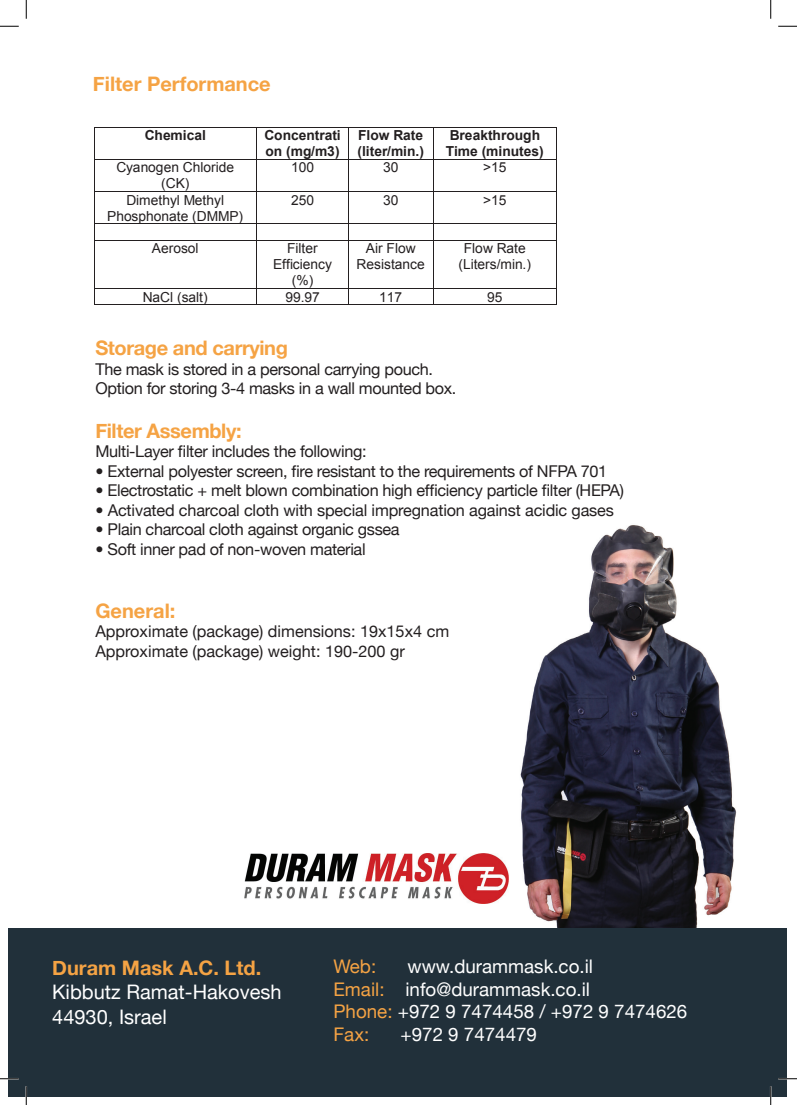
<style>
.page{position:relative;width:797px;height:1105px;background:#fff}
.page>*{position:absolute;margin:0;border:0;box-sizing:border-box;transform-origin:0 0}
.t1{font:700 20px "Helvetica Neue";color:#f5a344}
.t2{font:700 20px "Helvetica Neue";letter-spacing:-.02em;color:#f5a344}
.t3{font:20px/25.5px "Helvetica Neue";color:#fff}
.t4{font:18.75px "Helvetica Neue";color:#fff}
.t5{font:18.75px "Helvetica Neue";color:#f5a344}
.t6{font:16.25px/19.5px "Helvetica Neue";letter-spacing:-.02em;color:#231f20}
.t7{font:16.25px/19.5px "Helvetica Neue";color:#231f20}
.t8{font:13.75px/15.9px "Arial";color:#231f20;text-align:center}
.t9{font:700 13.75px/15.9px "Arial";color:#231f20}
.s1{color:#f5a344}
</style>
<div class="page">
<img style="left:508px;top:525px;width:280px;height:555px">
<div style="left:9px;top:928px;width:778px;height:168px;background:#21303a"></div>
<img style="left:244px;top:853px;width:264px;height:51px">
<hr style="left:94px;top:127px;width:162px;height:1px;background:#231f20">
<hr style="left:257px;top:127px;width:91px;height:1px;background:#231f20">
<hr style="left:349px;top:127px;width:84px;height:1px;background:#231f20">
<hr style="left:433px;top:127px;width:123px;height:1px;background:#231f20">
<hr style="left:94px;top:127px;width:1px;height:32px;background:#231f20">
<hr style="left:256px;top:127px;width:1px;height:32px;background:#231f20">
<hr style="left:348px;top:127px;width:1px;height:32px;background:#231f20">
<hr style="left:433px;top:127px;width:1px;height:32px;background:#231f20">
<hr style="left:556px;top:127px;width:1px;height:32px;background:#231f20">
<hr style="left:94px;top:159px;width:162px;height:1px;background:#231f20">
<hr style="left:257px;top:159px;width:91px;height:1px;background:#231f20">
<hr style="left:349px;top:159px;width:84px;height:1px;background:#231f20">
<hr style="left:433px;top:159px;width:123px;height:1px;background:#231f20">
<hr style="left:94px;top:160px;width:1px;height:31px;background:#231f20">
<hr style="left:256px;top:160px;width:1px;height:31px;background:#231f20">
<hr style="left:348px;top:160px;width:1px;height:31px;background:#231f20">
<hr style="left:433px;top:160px;width:1px;height:31px;background:#231f20">
<hr style="left:556px;top:160px;width:1px;height:31px;background:#231f20">
<hr style="left:94px;top:191px;width:162px;height:1px;background:#231f20">
<hr style="left:257px;top:191px;width:91px;height:1px;background:#231f20">
<hr style="left:349px;top:191px;width:84px;height:1px;background:#231f20">
<hr style="left:433px;top:191px;width:123px;height:1px;background:#231f20">
<hr style="left:94px;top:192px;width:1px;height:32px;background:#231f20">
<hr style="left:256px;top:192px;width:1px;height:32px;background:#231f20">
<hr style="left:348px;top:192px;width:1px;height:32px;background:#231f20">
<hr style="left:433px;top:192px;width:1px;height:32px;background:#231f20">
<hr style="left:556px;top:192px;width:1px;height:32px;background:#231f20">
<hr style="left:94px;top:224px;width:162px;height:1px;background:#231f20">
<hr style="left:257px;top:224px;width:91px;height:1px;background:#231f20">
<hr style="left:349px;top:224px;width:84px;height:1px;background:#231f20">
<hr style="left:433px;top:224px;width:123px;height:1px;background:#231f20">
<svg style="left:94px;top:225px;width:1px;height:15px"></svg>
<hr style="left:94px;top:240px;width:162px;height:1px;background:#231f20">
<svg style="left:256px;top:224px;width:1px;height:17px"></svg>
<hr style="left:257px;top:240px;width:91px;height:1px;background:#231f20">
<svg style="left:348px;top:224px;width:1px;height:17px"></svg>
<hr style="left:349px;top:240px;width:84px;height:1px;background:#231f20">
<svg style="left:433px;top:225px;width:1px;height:15px"></svg>
<hr style="left:433px;top:240px;width:123px;height:1px;background:#231f20">
<svg style="left:556px;top:224px;width:1px;height:17px"></svg>
<hr style="left:94px;top:241px;width:1px;height:47px;background:#231f20">
<hr style="left:256px;top:241px;width:1px;height:47px;background:#231f20">
<hr style="left:348px;top:241px;width:1px;height:47px;background:#231f20">
<hr style="left:433px;top:241px;width:1px;height:47px;background:#231f20">
<hr style="left:556px;top:241px;width:1px;height:47px;background:#231f20">
<hr style="left:94px;top:288px;width:162px;height:1px;background:#231f20">
<hr style="left:257px;top:288px;width:91px;height:1px;background:#231f20">
<hr style="left:349px;top:288px;width:84px;height:1px;background:#231f20">
<hr style="left:433px;top:288px;width:123px;height:1px;background:#231f20">
<svg style="left:94px;top:289px;width:1px;height:16px"></svg>
<hr style="left:94px;top:305px;width:162px;height:1px;background:#231f20">
<svg style="left:256px;top:288px;width:1px;height:17px"></svg>
<hr style="left:257px;top:305px;width:91px;height:1px;background:#231f20">
<svg style="left:348px;top:288px;width:1px;height:17px"></svg>
<hr style="left:349px;top:305px;width:84px;height:1px;background:#231f20">
<svg style="left:433px;top:289px;width:1px;height:16px"></svg>
<hr style="left:433px;top:305px;width:123px;height:1px;background:#231f20">
<svg style="left:556px;top:288px;width:1px;height:17px"></svg>
<svg style="left:0;top:25px;width:19px;height:2px"></svg>
<svg style="left:778px;top:25px;width:19px;height:2px"></svg>
<svg style="left:0;top:1078px;width:19px;height:1px"></svg>
<svg style="left:778px;top:1078px;width:19px;height:1px"></svg>
<svg style="left:25px;top:0;width:2px;height:19px"></svg>
<svg style="left:25px;top:1086px;width:2px;height:19px"></svg>
<svg style="left:770px;top:0;width:1px;height:19px"></svg>
<svg style="left:770px;top:1086px;width:1px;height:19px"></svg>
<p class="t1" style="left:93px;top:71px;width:179px">Filter Performance</p>
<p class="t9" style="left:264px;top:127px;width:78px">Concentrati</p>
<p class="t9" style="left:145px;top:127px;width:63px">Chemical</p>
<p class="t9" style="left:265px;top:143px;width:76px">o n ( m g m/ (3</p>
<p class="t9" style="left:357px;top:127px;width:68px">Flow Rate (liter/min (.</p>
<p class="t9" style="left:446px;top:127px;width:99px">Breakthrough<br>Time (minutes(</p>
<p class="t8" style="left:116px;top:160px;width:119px">Cyanogen Chloride (CK(</p>
<p class="t8" style="left:483px;top:160px;width:25px">&lt;15</p>
<p class="t8" style="left:291px;top:160px;width:24px">100</p>
<p class="t8" style="left:383px;top:160px;width:17px">30</p>
<p class="t8" style="left:107px;top:192px;width:137px">Dimethyl Methyl<br>Phosphonate (DMMP(</p>
<p class="t8" style="left:483px;top:192px;width:25px">&lt;15</p>
<p class="t8" style="left:291px;top:192px;width:24px">250</p>
<p class="t8" style="left:287px;top:241px;width:32px">Filter</p>
<p class="t8" style="left:383px;top:192px;width:17px">30</p>
<p class="t8" style="left:152px;top:241px;width:48px">Aerosol</p>
<p class="t8" style="left:356px;top:241px;width:70px">Air Flow<br>Resistance</p>
<p class="t8" style="left:458px;top:241px;width:74px">Flow Rate (Liters/min (.</p>
<p class="t8" style="left:487px;top:289px;width:17px">95</p>
<p class="t8" style="left:273px;top:256px;width:60px">Efficiency %) (</p>
<p class="t8" style="left:143px;top:289px;width:67px">NaCl (salt(</p>
<p class="t8" style="left:285px;top:289px;width:36px">99.97</p>
<p class="t8" style="left:379px;top:289px;width:24px">117</p>
<p class="t2" style="left:95px;top:336px;width:194px">Storage and carrying</p>
<p class="t6" style="left:95px;top:359px;width:362px">The mask is stored in a personal carrying pouch.<br>Option for storing 3-4 masks in a wall mounted box.</p>
<p class="t2" style="left:95px;top:418px;width:148px">Filter Assembly:</p>
<p class="t6" style="left:95px;top:441px;width:273px">Multi-Layer filter includes the following:</p>
<p class="t6" style="left:95px;top:461px;width:513px">• External polyester screen, fire resistant to the requirements of NFPA 701</p>
<p class="t6" style="left:95px;top:480px;width:530px">• Electrostatic + melt blown combination high efficiency particle filter (HEPA(</p>
<p class="t6" style="left:95px;top:500px;width:520px">• Activated charcoal cloth with special impregnation against acidic gases</p>
<p class="t6" style="left:95px;top:519px;width:306px">• Plain charcoal cloth against organic gssea</p>
<p class="t6" style="left:95px;top:539px;width:272px">• Soft inner pad of non-woven material</p>
<p class="t1" style="left:95px;top:598px;width:81px">General:</p>
<p class="t7" style="left:95px;top:621px;width:355px">Approximate (package) dimensions: 19x15 4x cm<br>Approximate (package) weight: 190-200 gr</p>
<p class="t1" style="left:52px;top:955px;width:210px">Duram Mask A C. . Ltd.</p>
<p class="t3" style="left:52px;top:979px;width:231px">Kibbutz Ramat-Hakovesh<br>44930, Israel</p>
<p class="t5" style="left:333px;top:955px;width:44px">Web:</p>
<p class="t4" style="left:407px;top:955px;width:187px">www.durammask.co i l.</p>
<p class="t4" style="left:405px;top:978px;width:186px">info@durammask.co i l.</p>
<p class="t5" style="left:333px;top:978px;width:53px">Email:</p>
<p class="t4" style="left:333px;top:1000px;width:355px"><span class="s1">Phone:</span> +972 9 7474458 / +972 9 7474626</p>
<p class="t4" style="left:400px;top:1023px;width:138px">+972 9 7474479</p>
<p class="t5" style="left:333px;top:1023px;width:37px">Fax:</p>
</div>
